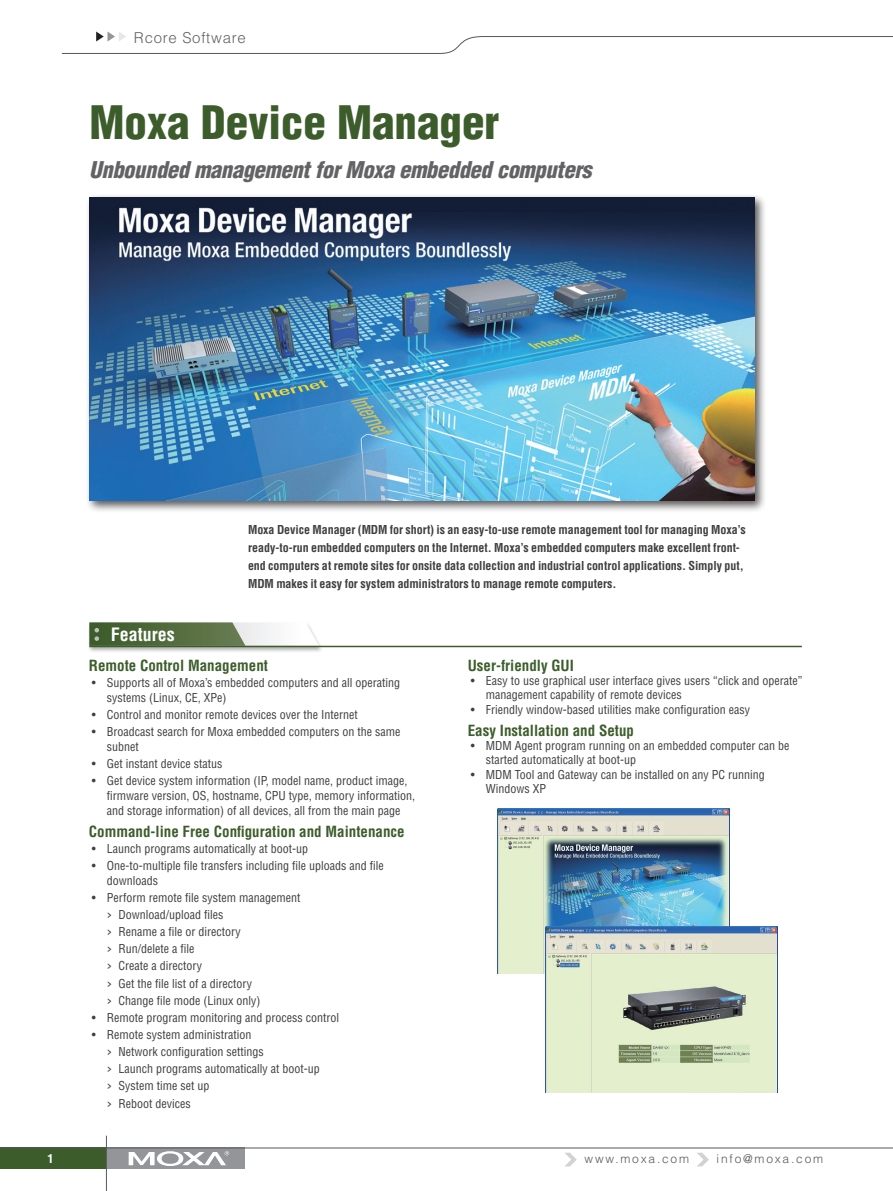
<style>
.page{position:relative;width:893px;height:1191px;background:#fff}
.page>*{position:absolute;margin:0;border:0;box-sizing:border-box;transform-origin:0 0}
.pro_name{font:900 condensed 45px "Helvetica";color:#3c5d2b}
.pro_des{font:italic 900 condensed 22.5px "Helvetica";letter-spacing:-.015em;color:#636366}
.topic{font:700 condensed 18px "Helvetica";color:#fff}
.t1{font:700 condensed 15px "Helvetica";color:#3c5d2b}
.t2{font:300 15px "Helvetica";letter-spacing:.05em;color:#636366}
.t3{font:condensed 12px/15px "Helvetica";color:#3e3e3f}
.peo_list_des{font:700 condensed 12px/18px "Helvetica";letter-spacing:-.005em;color:#3e3e3f}
.t4{font:300 12px "Helvetica";letter-spacing:.15em;color:#57585a}
.t5{font:700 condensed 12px "Helvetica";color:#fff}
.s1{font-family:"MS Reference Sans Serif";font-stretch:normal}
</style>
<div class="page">
<div style="left:0;top:1147px;width:106px;height:22px;background:#3c5d2b"></div>
<div style="left:106px;top:1147px;width:138px;height:22px;background:#939598"></div>
<hr style="left:0;top:1147px;width:893px;height:1px;background:#57585a">
<svg style="left:129px;top:1151px;width:100px;height:15px"></svg>
<hr style="left:106px;top:1135px;width:1px;height:56px;background:#59595c">
<svg style="left:697px;top:1152px;width:12px;height:14px"></svg>
<svg style="left:565px;top:1152px;width:12px;height:14px"></svg>
<svg style="left:61px;top:32px;width:832px;height:22px"></svg>
<div style="left:87px;top:622px;width:237px;height:31px;background:#231f20;opacity:.35"></div>
<svg style="left:89px;top:622px;width:230px;height:23px"></svg>
<hr style="left:89px;top:645px;width:713px;height:2px;background:#3c5d2b">
<div style="left:86px;top:193px;width:681px;height:320px;background:#231f20;opacity:.75"></div>
<img style="left:89px;top:197px;width:665px;height:304px">
<img style="left:497px;top:808px;width:232px;height:166px">
<img style="left:546px;top:926px;width:231px;height:166px">
<p class="t2" style="left:134px;top:29px;width:113px">Rcore Software</p>
<p class="pro_name" style="left:90px;top:94px;width:411px">Moxa Device Manager</p>
<p class="pro_des" style="left:89px;top:156px;width:504px">Unbounded management for Moxa embedded computers</p>
<p class="topic" style="left:111px;top:623px;width:65px">Features</p>
<p class="peo_list_des" style="left:248px;top:520px;width:499px">Moxa Device Manager (MDM for short) is an easy-to-use remote management tool for managing Moxa’s ready-to-run embedded computers on the Internet. Moxa’s embedded computers make excellent front&shy;end computers at remote sites for onsite data collection and industrial control applications. Simply put, MDM makes it easy for system administrators to manage remote computers.</p>
<p class="t1" style="left:89px;top:656px;width:181px">Remote Control Management</p>
<p class="t3" style="left:107px;top:674px;width:295px;text-indent:-15px">• Supports all of Moxa’s embedded computers and all operating systems (Linux, CE, XPe)</p>
<p class="t3" style="left:92px;top:706px;width:267px">• Control and monitor remote devices over the Internet</p>
<p class="t3" style="left:107px;top:724px;width:295px;text-indent:-15px">• Broadcast search for Moxa embedded computers on the same subnet</p>
<p class="t3" style="left:92px;top:756px;width:132px">• Get instant device status</p>
<p class="t3" style="left:107px;top:773px;width:310px;text-indent:-15px">• Get device system information (IP, model name, product image, firmware version, OS, hostname, CPU type, memory information, and storage information) of all devices, all from the main page</p>
<p class="t1" style="left:89px;top:822px;width:317px">Command-line Free Configuration and Maintenance</p>
<p class="t3" style="left:92px;top:840px;width:218px">• Launch programs automatically at boot-up</p>
<p class="t3" style="left:107px;top:857px;width:278px;text-indent:-15px">• One-to-multiple file transfers including file uploads and file downloads</p>
<p class="t3" style="left:92px;top:889px;width:210px">• Perform remote file system management</p>
<p class="t3" style="left:107px;top:907px;width:118px"><span class="s1">›</span> Download/upload files</p>
<p class="t3" style="left:107px;top:924px;width:135px"><span class="s1">›</span> Rename a file or directory</p>
<p class="t3" style="left:107px;top:941px;width:89px"><span class="s1">›</span> Run/delete a file</p>
<p class="t3" style="left:107px;top:958px;width:97px"><span class="s1">›</span> Create a directory</p>
<p class="t3" style="left:107px;top:975px;width:147px"><span class="s1">›</span> Get the file list of a directory</p>
<p class="t3" style="left:107px;top:992px;width:155px"><span class="s1">›</span> Change file mode (Linux only)</p>
<p class="t3" style="left:92px;top:1009px;width:249px">• Remote program monitoring and process control</p>
<p class="t3" style="left:92px;top:1027px;width:161px">• Remote system administration</p>
<p class="t3" style="left:107px;top:1044px;width:159px"><span class="s1">›</span> Network configuration settings</p>
<p class="t3" style="left:107px;top:1061px;width:215px"><span class="s1">›</span> Launch programs automatically at boot-up</p>
<p class="t3" style="left:107px;top:1078px;width:104px"><span class="s1">›</span> System time set up</p>
<p class="t3" style="left:107px;top:1095px;width:86px"><span class="s1">›</span> Reboot devices</p>
<p class="t1" style="left:468px;top:656px;width:108px">User-friendly GUI</p>
<p class="t3" style="left:486px;top:674px;width:318px;line-height:13.5px;text-indent:-15px">• Easy to use graphical user interface gives users “click and operate” management capability of remote devices</p>
<p class="t3" style="left:471px;top:702px;width:281px">• Friendly window-based utilities make configuration easy</p>
<p class="t1" style="left:468px;top:721px;width:168px">Easy Installation and Setup</p>
<p class="t3" style="left:486px;top:739px;width:305px;line-height:13.5px;text-indent:-15px">• MDM Agent program running on an embedded computer can be started automatically at boot-up</p>
<p class="t3" style="left:486px;top:768px;width:281px;line-height:13.5px;text-indent:-15px">• MDM Tool and Gateway can be installed on any PC running<br>Windows XP</p>
<p class="t5" style="left:47px;top:1151px;width:8px">1</p>
<p class="t4" style="left:585px;top:1151px;width:106px">www.moxa.com</p>
<p class="t4" style="left:717px;top:1151px;width:108px">info@moxa.com</p>
</div>
